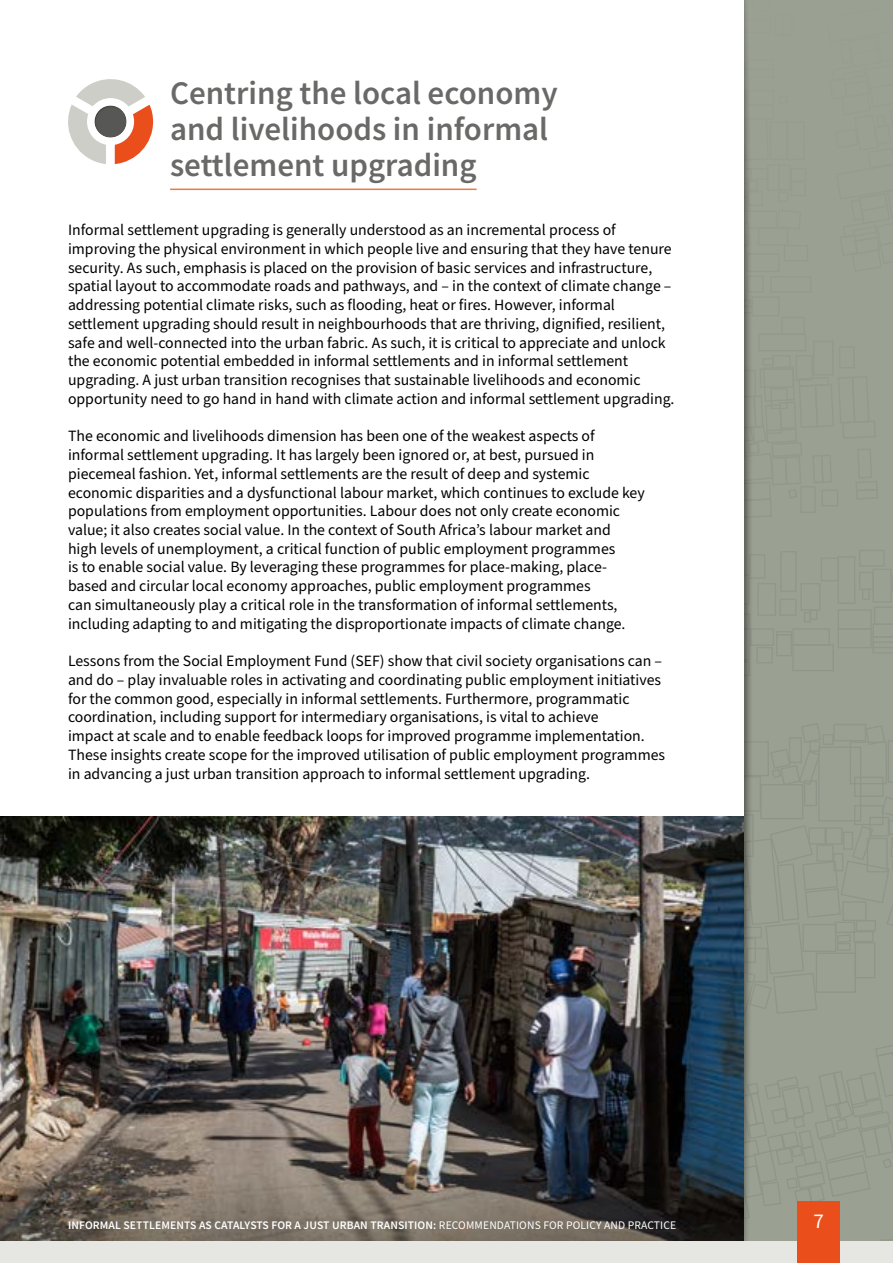
<style>
.page{position:relative;width:893px;height:1263px;background:#fff}
.page>*{position:absolute;margin:0;border:0;box-sizing:border-box;transform-origin:0 0}
.t1{font:600 33px/36px "Source Sans Pro";color:#696968}
.t2{font:21px "Source Sans Pro";color:#fff}
.t3{font:15.75px/18.8px "Source Sans Pro";color:#000}
.t4{font:600 11.55px "Source Sans Pro";letter-spacing:.01em;color:#fff}
.s1{font-weight:400}
</style>
<div class="page">
<img style="left:0;top:816px;width:719px;height:347px">
<svg style="left:744px;top:0;width:149px;height:1242px;background:#979d8f"></svg>
<svg style="left:719px;top:816px;width:25px;height:347px;background:#203d52"></svg>
<hr style="left:170px;top:189px;width:307px;height:1px;background:#ef7743">
<svg style="left:68px;top:79px;width:85px;height:85px"></svg>
<div style="left:80px;top:94px;width:60px;height:46px;background:#000;opacity:.5"></div>
<svg style="left:0;top:1163px;width:744px;height:79px;background:#5f5951"></svg>
<div style="left:0;top:1242px;width:893px;height:21px;background:#e6e6e3"></div>
<div style="left:797px;top:1202px;width:43px;height:61px;background:#e94e1b"></div>
<h1 class="t1" style="left:170px;top:75px;width:389px">Centring the local economy and livelihoods in informal settlement upgrading</h1>
<p class="t3" style="left:68px;top:221px;width:608px">Informal settlement upgrading is generally understood as an incremental process of improving the physical environment in which people live and ensuring that they have tenure security. As such, emphasis is placed on the provision of basic services and infrastructure, spatial layout to accommodate roads and pathways, and – in the context of climate change – addressing potential climate risks, such as flooding, heat or fires. However, informal settlement upgrading should result in neighbourhoods that are thriving, dignified, resilient, safe and well-connected into the urban fabric. As such, it is critical to appreciate and unlock the economic potential embedded in informal settlements and in informal settlement upgrading. A just urban transition recognises that sustainable livelihoods and economic opportunity need to go hand in hand with climate action and informal settlement upgrading.</p>
<p class="t3" style="left:68px;top:427px;width:578px">The economic and livelihoods dimension has been one of the weakest aspects of informal settlement upgrading. It has largely been ignored or, at best, pursued in piecemeal fashion. Yet, informal settlements are the result of deep and systemic economic disparities and a dysfunctional labour market, which continues to exclude key populations from employment opportunities. Labour does not only create economic value; it also creates social value. In the context of South Africa’s labour market and<br>high levels of unemployment, a critical function of public employment programmes<br>is to enable social value. By leveraging these programmes for place-making, place&shy;based and circular local economy approaches, public employment programmes<br>can simultaneously play a critical role in the transformation of informal settlements, including adapting to and mitigating the disproportionate impacts of climate change.</p>
<p class="t3" style="left:68px;top:652px;width:599px">Lessons from the Social Employment Fund (SEF) show that civil society organisations can – and do – play invaluable roles in activating and coordinating public employment initiatives for the common good, especially in informal settlements. Furthermore, programmatic coordination, including support for intermediary organisations, is vital to achieve<br>impact at scale and to enable feedback loops for improved programme implementation.<br>These insights create scope for the improved utilisation of public employment programmes in advancing a just urban transition approach to informal settlement upgrading.</p>
<p class="t4" style="left:68px;top:1217px;width:610px">INFORMAL SETTLEMENTS AS CATALYSTS FOR A JUST URBAN TRANSITION: <span class="s1">RECOMMENDATIONS FOR POLICY AND PRACTICE</span></p>
<h2 class="t2" style="left:813px;top:1207px;width:12px">7</h2>
</div>
